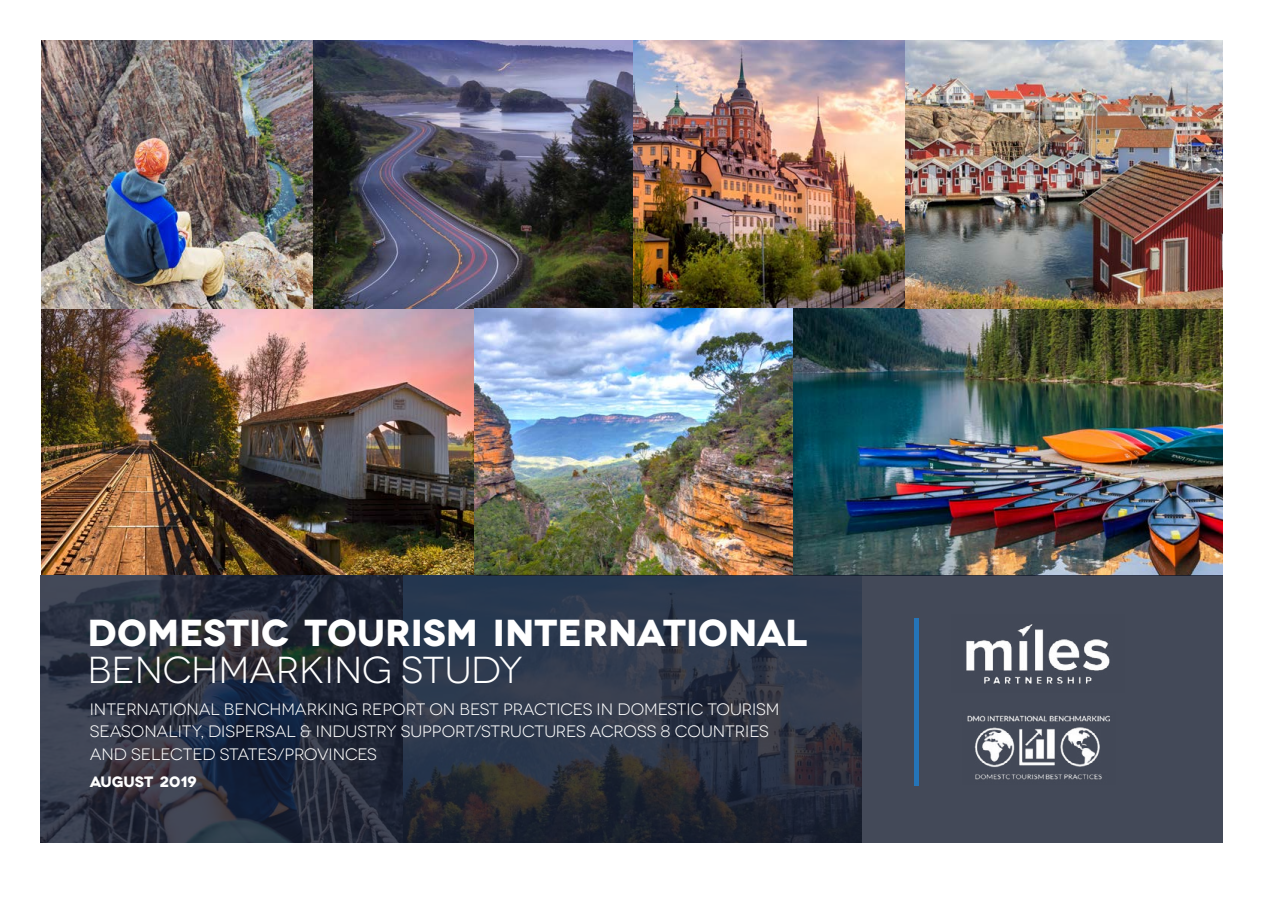
<style>
.page{position:relative;width:1264px;height:897px;background:#fff}
.page>*{position:absolute;margin:0;border:0;box-sizing:border-box;transform-origin:0 0}
.t1{font:700 37.5px "Novecentowide";color:#fff}
.t2{font:37.5px "Novecentowide";letter-spacing:-.005em;color:#fff}
.t3{font:16.5px/22.5px "Novecentowide";color:#fff}
.t4{font:700 15px "Novecentowide";color:#fff}
</style>
<div class="page">
<img style="left:41px;top:308px;width:433px;height:267px">
<img style="left:41px;top:41px;width:592px;height:267px">
<img style="left:633px;top:41px;width:272px;height:267px">
<img style="left:474px;top:308px;width:748px;height:267px">
<img style="left:905px;top:41px;width:317px;height:267px">
<svg style="left:40px;top:575px;width:1182px;height:267px;background:#2f3646"></svg>
<div style="left:914px;top:617px;width:5px;height:168px;background:#2474b8"></div>
<img style="left:951px;top:614px;width:174px;height:78px">
<img style="left:962px;top:711px;width:154px;height:73px">
<h1 class="t1" style="left:87px;top:609px;width:721px">DOMESTIC TOURISM INTERNATIONAL</h1>
<h1 class="t2" style="left:87px;top:648px;width:436px">BENCHMARKING STUDY</h1>
<p class="t3" style="left:90px;top:698px;width:691px">INTERNATIONAL BENCHMARKING REPORT ON BEST PRACTICES IN DOMESTIC TOURISM<br>SEASONALITY, DISPERSAL &amp; INDUSTRY SUPPORT/STRUCTURES ACROSS 8 COUNTRIES<br>AND SELECTED STATES/PROVINCES</p>
<p class="t4" style="left:90px;top:772px;width:109px">AUGUST 2019</p>
</div>
